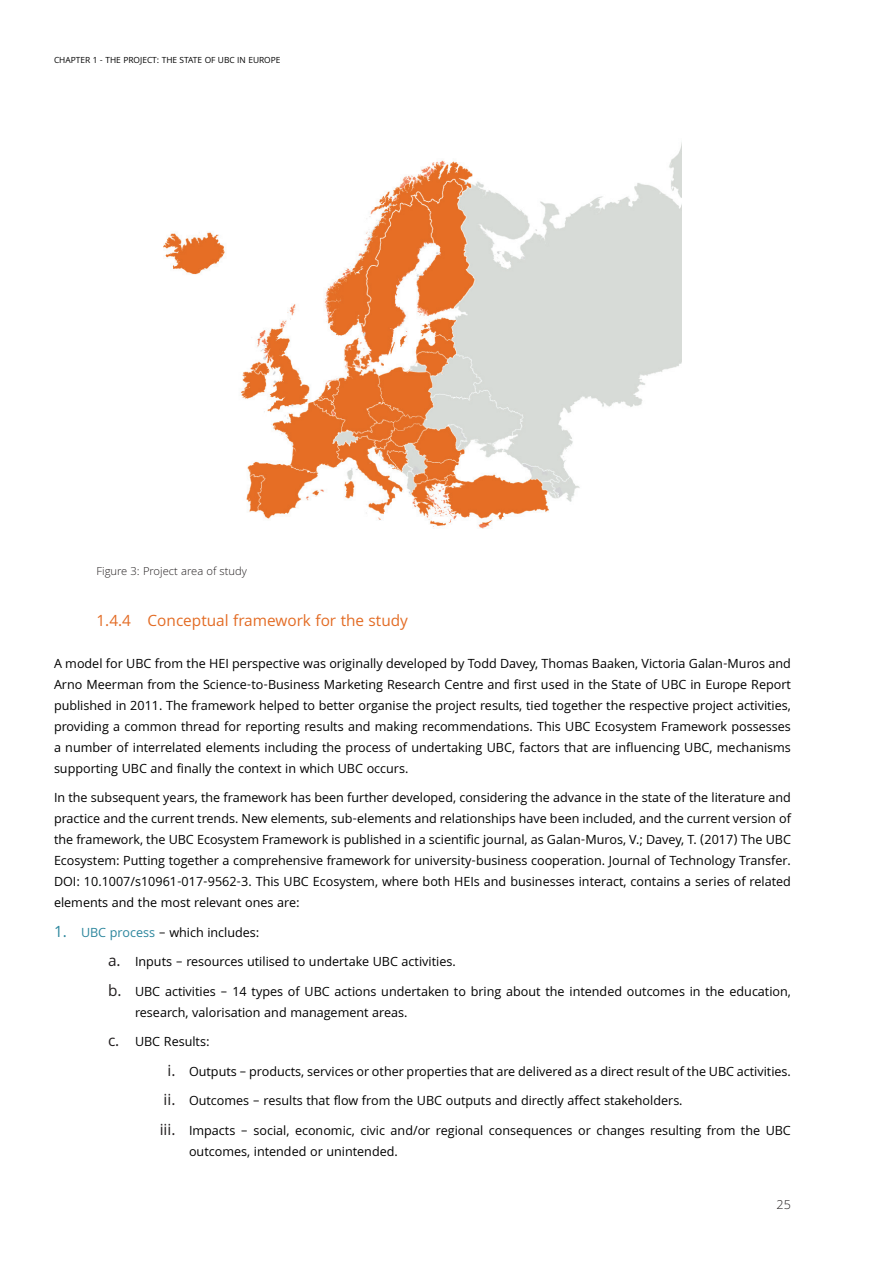
<style>
.page{position:relative;width:893px;height:1263px;background:#fff}
.page>*{position:absolute;margin:0;border:0;box-sizing:border-box;transform-origin:0 0}
.t1{font:16.5px "Khula";color:#e36c25}
.t2{font:13.5px/21px "Khula";color:#000;text-align:justify}
.t3{font:300 13.5px "Khula";color:#231f20}
.t4{font:300 12px "Khula";color:#231f20}
.t5{font:9px "Khula";color:#000}
.s1{font-size:16.5px;color:#2c869d}
.s2{color:#2c869d}
.s3{font-size:16.5px;color:#231f20}
</style>
<div class="page">
<img style="left:163px;top:142px;width:519px;height:386px">
<p class="t5" style="left:54px;top:55px;width:228px">CHAPTER 1 - THE PROJECT: THE STATE OF UBC IN EUROPE</p>
<p class="t4" style="left:97px;top:563px;width:152px">Figure 3: Project area of study</p>
<p class="t1" style="left:97px;top:610px;width:313px">1.4.4 Conceptual framework for the study</p>
<p class="t2" style="left:54px;top:653px;width:738px">A model for UBC from the HEI perspective was originally developed by Todd Davey, Thomas Baaken, Victoria Galan-Muros and Arno Meerman from the Science-to-Business Marketing Research Centre and first used in the State of UBC in Europe Report published in 2011. The framework helped to better organise the project results, tied together the respective project activities, providing a common thread for reporting results and making recommendations. This UBC Ecosystem Framework possesses a number of interrelated elements including the process of undertaking UBC, factors that are influencing UBC, mechanisms supporting UBC and finally the context in which UBC occurs.</p>
<p class="t2" style="left:54px;top:787px;width:738px">In the subsequent years, the framework has been further developed, considering the advance in the state of the literature and practice and the current trends. New elements, sub-elements and relationships have been included, and the current version of the framework, the UBC Ecosystem Framework is published in a scientific journal, as Galan-Muros, V.; Davey, T. (2017) The UBC Ecosystem: Putting together a comprehensive framework for university-business cooperation. Journal of Technology Transfer.<br>DOI: 10.1007/s10961-017-9562-3. This UBC Ecosystem, where both HEIs and businesses interact, contains a series of related elements and the most relevant ones are:</p>
<p class="t2" style="left:108px;top:917px;width:684px;line-height:29.5px;text-align:left;text-indent:-54px"><span class="s1">1.</span> <span class="s2">UBC process</span> – which includes:<br><span class="s3">a.</span> Inputs – resources utilised to undertake UBC activities.<br><span class="s3">b.</span> UBC activities – 14 types of UBC actions undertaken to bring about the intended outcomes in the education,</p>
<p class="t2" style="left:135px;top:1001px;width:274px">research, valorisation and management areas.</p>
<p class="t2" style="left:108px;top:1031px;width:103px"><span class="s3">c.</span> UBC Results:</p>
<p class="t2" style="left:168px;top:1060px;width:625px"><span class="s3">i.</span> Outputs – products, services or other properties that are delivered as a direct result of the UBC activities.</p>
<p class="t2" style="left:164px;top:1090px;width:520px"><span class="s3">ii.</span> Outcomes – results that flow from the UBC outputs and directly affect stakeholders.</p>
<p class="t2" style="left:160px;top:1119px;width:633px"><span class="s3">iii.</span> Impacts – social, economic, civic and/or regional consequences or changes resulting from the UBC</p>
<p class="t2" style="left:189px;top:1140px;width:210px">outcomes, intended or unintended.</p>
<p class="t3" style="left:777px;top:1196px;width:16px">25</p>
</div>
